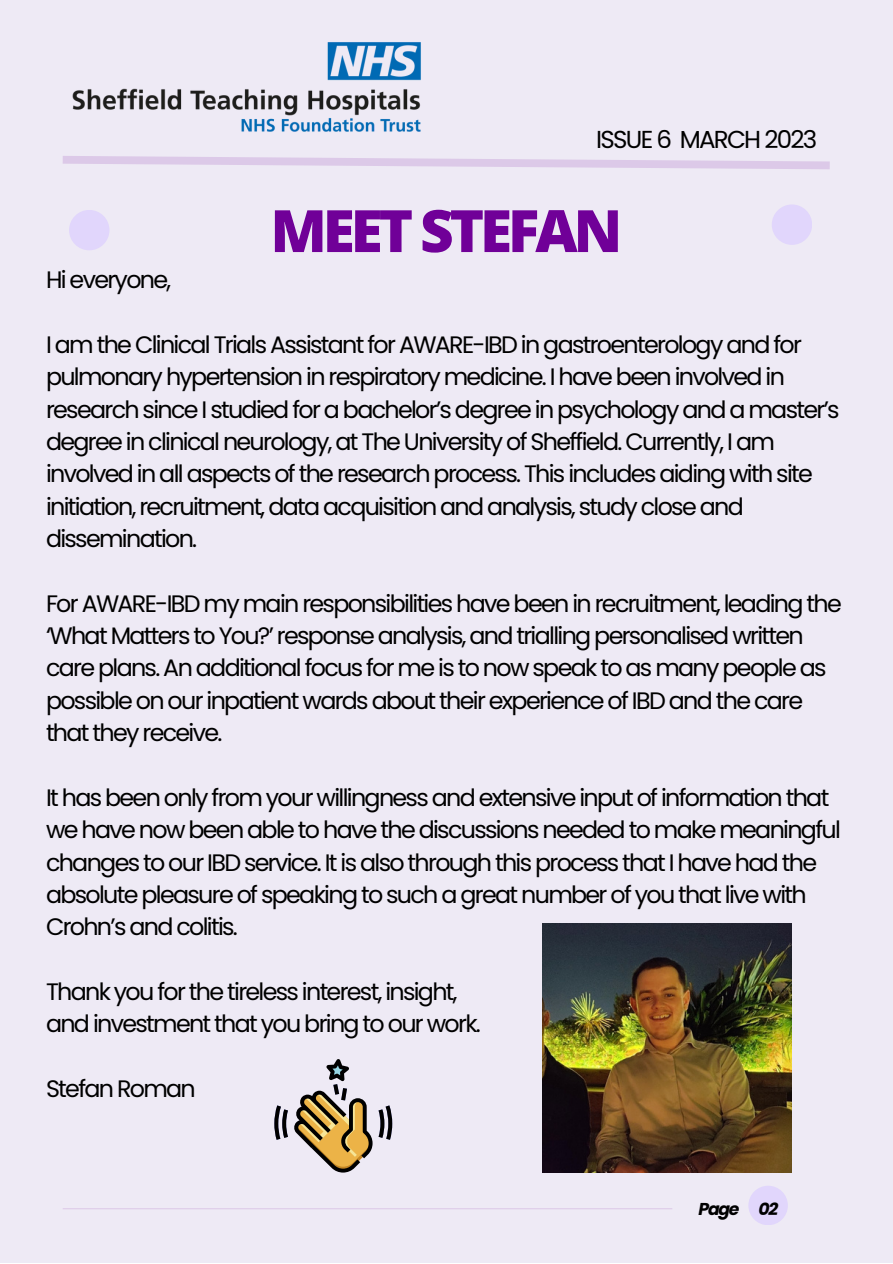
<style>
.page{position:relative;width:893px;height:1264px;background:#fff}
.page>*{position:absolute;margin:0;border:0;box-sizing:border-box;transform-origin:0 0}
.t1{font:800 58.35px "Open Sans";letter-spacing:-.07em;color:#700098}
.t2{font:24.6px "Poppins";letter-spacing:-.07em;color:#000}
.t3{font:23.85px/32.4px "Poppins";letter-spacing:-.07em;color:#000}
.t4{font:italic 700 17.25px "Poppins";letter-spacing:-.07em;color:#000}
</style>
<div class="page">
<div style="left:0;top:0;width:892px;height:1262px;background:#eeeaf5"></div>
<svg style="left:62px;top:156px;width:768px;height:14px"></svg>
<hr style="left:63px;top:1208px;width:609px;height:1px;background:#700098">
<div style="left:748px;top:1185px;width:39px;height:40px;background:#e1d6fc;border-radius:50%"></div>
<div style="left:69px;top:210px;width:40px;height:40px;background:#e1d6fc;border-radius:50%"></div>
<div style="left:771px;top:204px;width:41px;height:41px;background:#e1d6fc;border-radius:50%"></div>
<img style="left:542px;top:923px;width:249px;height:249px">
<svg style="left:378px;top:1105px;width:14px;height:34px"></svg>
<svg style="left:274px;top:1059px;width:98px;height:113px"></svg>
<img style="left:72px;top:42px;width:349px;height:90px">
<p class="t2" style="left:596px;top:122px;width:222px">ISSUE 6 MARCH 2023</p>
<p class="t3" style="left:46px;top:263px;width:127px">Hi everyone,</p>
<h1 class="t1" style="left:270px;top:190px;width:353px">MEET STEFAN</h1>
<p class="t3" style="left:46px;top:328px;width:795px">I am the Clinical Trials Assistant for AWARE-IBD in gastroenterology and for pulmonary hypertension in respiratory medicine. I have been involved in research since I studied for a bachelor’s degree in psychology and a master’s degree in clinical neurology, at The University of Sheffield. Currently, I am involved in all aspects of the research process. This includes aiding with site initiation, recruitment, data acquisition and analysis, study close and dissemination.</p>
<p class="t3" style="left:46px;top:587px;width:797px">For AWARE-IBD my main responsibilities have been in recruitment, leading the ‘What Matters to You?’ response analysis, and trialling personalised written care plans. An additional focus for me is to now speak to as many people as possible on our inpatient wards about their experience of IBD and the care that they receive.</p>
<p class="t3" style="left:46px;top:781px;width:796px">It has been only from your willingness and extensive input of information that we have now been able to have the discussions needed to make meaningful changes to our IBD service. It is also through this process that I have had the absolute pleasure of speaking to such a great number of you that live with Crohn’s and colitis.</p>
<p class="t3" style="left:46px;top:975px;width:436px">Thank you for the tireless interest, insight, and investment that you bring to our work.</p>
<p class="t3" style="left:46px;top:1072px;width:151px">Stefan Roman</p>
<p class="t4" style="left:698px;top:1196px;width:81px">Page 02</p>
</div>
